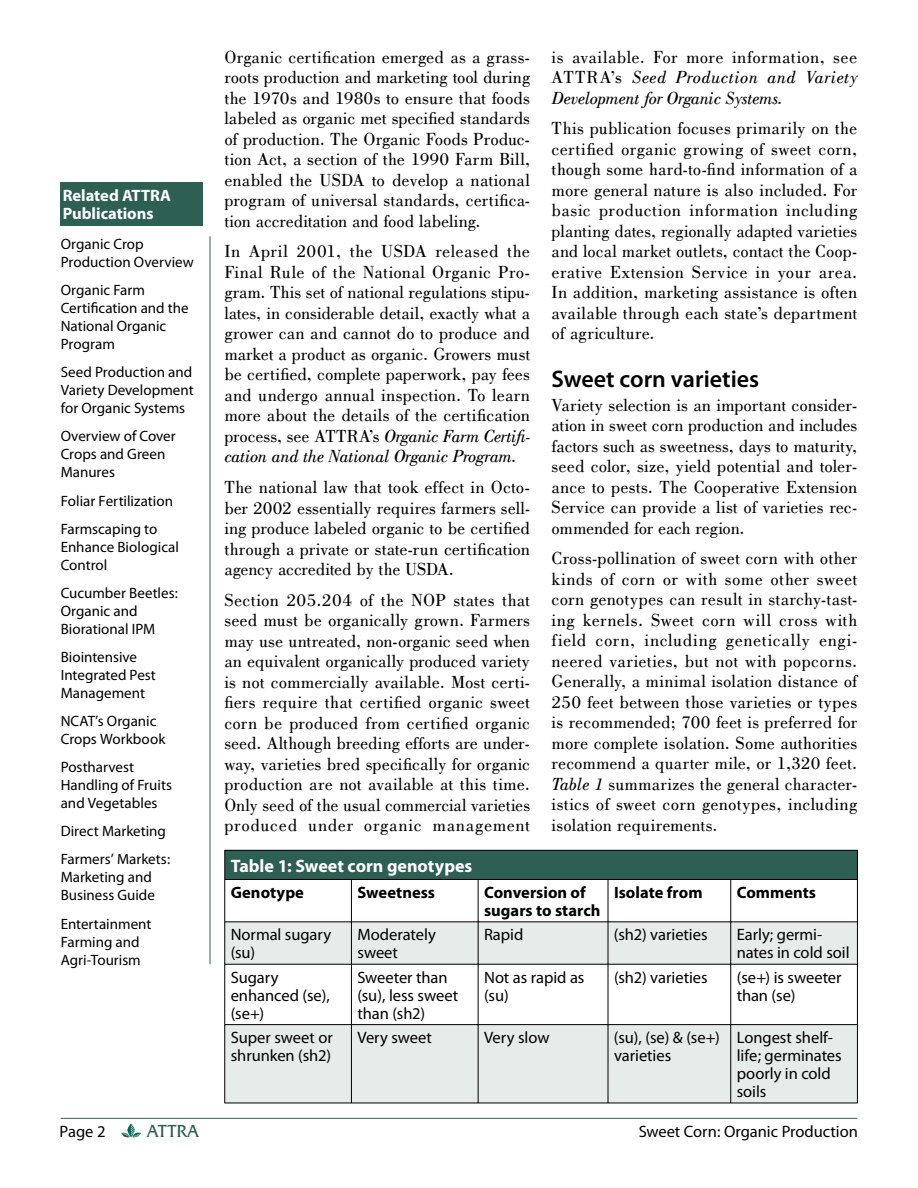
<style>
.page{position:relative;width:918px;height:1188px;background:#fff}
.page>*{position:absolute;margin:0;border:0;box-sizing:border-box;transform-origin:0 0}
.t1{font:600 24px "Myriad Pro";color:#000}
.t2{font:18px/20.5px "Bodoni";letter-spacing:.01em;color:#000;text-align:justify}
.t3{font:italic 18px/20.5px "Bodoni";letter-spacing:.005em;color:#000;text-align:justify}
.t4{font:700 18px "Myriad Pro";color:#fff}
.t5{font:18px "Friz Quadrata IT Cby BT";letter-spacing:-.01em;color:#2e5f53}
.t6{font:16.5px/18px "Myriad Pro";color:#000}
.t7{font:700 16.5px/18px "Myriad Pro";color:#000}
.t8{font:700 16.5px/18px "Myriad Pro";color:#fff}
.t9{font:15px/18px "Myriad Pro";color:#000}
.s1{font-style:italic}
.s2{font-style:normal}
</style>
<div class="page">
<hr style="left:61px;top:1118px;width:796px;height:1px;background:#2e5f53">
<svg style="left:121px;top:1123px;width:20px;height:15px"></svg>
<div style="left:225px;top:850px;width:632px;height:29px;background:#2e5f53"></div>
<svg style="left:225px;top:922px;width:632px;height:181px;fill:#e6ecea"></svg>
<hr style="left:224px;top:850px;width:127px;height:1px;background:#000">
<svg style="left:224px;top:851px;width:1px;height:28px"></svg>
<hr style="left:351px;top:850px;width:507px;height:1px;background:#000">
<svg style="left:857px;top:851px;width:1px;height:28px"></svg>
<hr style="left:224px;top:879px;width:127px;height:1px;background:#000">
<hr style="left:224px;top:880px;width:1px;height:41px;background:#000">
<hr style="left:351px;top:879px;width:127px;height:1px;background:#000">
<hr style="left:351px;top:880px;width:1px;height:41px;background:#000">
<hr style="left:478px;top:879px;width:130px;height:1px;background:#000">
<hr style="left:478px;top:880px;width:1px;height:41px;background:#000">
<hr style="left:608px;top:879px;width:123px;height:1px;background:#000">
<hr style="left:608px;top:880px;width:1px;height:41px;background:#000">
<hr style="left:731px;top:879px;width:127px;height:1px;background:#000">
<hr style="left:730px;top:880px;width:1px;height:41px;background:#000">
<hr style="left:857px;top:880px;width:1px;height:41px;background:#000">
<hr style="left:224px;top:921px;width:127px;height:1px;background:#000">
<hr style="left:224px;top:922px;width:1px;height:42px;background:#000">
<hr style="left:351px;top:921px;width:127px;height:1px;background:#000">
<hr style="left:351px;top:922px;width:1px;height:42px;background:#000">
<hr style="left:478px;top:921px;width:130px;height:1px;background:#000">
<hr style="left:478px;top:922px;width:1px;height:42px;background:#000">
<hr style="left:608px;top:921px;width:123px;height:1px;background:#000">
<hr style="left:608px;top:922px;width:1px;height:42px;background:#000">
<hr style="left:731px;top:921px;width:127px;height:1px;background:#000">
<hr style="left:730px;top:922px;width:1px;height:42px;background:#000">
<hr style="left:857px;top:922px;width:1px;height:42px;background:#000">
<hr style="left:224px;top:964px;width:127px;height:1px;background:#000">
<hr style="left:224px;top:965px;width:1px;height:59px;background:#000">
<hr style="left:351px;top:964px;width:127px;height:1px;background:#000">
<hr style="left:351px;top:965px;width:1px;height:59px;background:#000">
<hr style="left:478px;top:964px;width:130px;height:1px;background:#000">
<hr style="left:478px;top:965px;width:1px;height:59px;background:#000">
<hr style="left:608px;top:964px;width:123px;height:1px;background:#000">
<hr style="left:608px;top:965px;width:1px;height:59px;background:#000">
<hr style="left:731px;top:964px;width:127px;height:1px;background:#000">
<hr style="left:730px;top:965px;width:1px;height:59px;background:#000">
<hr style="left:857px;top:965px;width:1px;height:59px;background:#000">
<hr style="left:224px;top:1024px;width:127px;height:1px;background:#000">
<hr style="left:224px;top:1025px;width:1px;height:78px;background:#000">
<hr style="left:351px;top:1024px;width:127px;height:1px;background:#000">
<hr style="left:351px;top:1025px;width:1px;height:78px;background:#000">
<hr style="left:478px;top:1024px;width:130px;height:1px;background:#000">
<hr style="left:478px;top:1025px;width:1px;height:78px;background:#000">
<hr style="left:608px;top:1024px;width:123px;height:1px;background:#000">
<hr style="left:608px;top:1025px;width:1px;height:78px;background:#000">
<hr style="left:731px;top:1024px;width:127px;height:1px;background:#000">
<hr style="left:730px;top:1025px;width:1px;height:78px;background:#000">
<hr style="left:857px;top:1025px;width:1px;height:78px;background:#000">
<hr style="left:224px;top:1103px;width:634px;height:1px;background:#000">
<hr style="left:210px;top:236px;width:1px;height:728px;background:#2e5f53">
<div style="left:60px;top:182px;width:143px;height:43px;background:#2e5f53"></div>
<p class="t8" style="left:63px;top:188px;width:110px">Related ATTRA<br>Publications</p>
<p class="t9" style="left:61px;top:236px;width:134px">Organic Crop<br>Production Overview</p>
<p class="t9" style="left:61px;top:283px;width:130px">Organic Farm<br>Certification and the<br>National Organic<br>Program</p>
<p class="t9" style="left:61px;top:365px;width:134px;text-align:justify">Seed Production and Variety Development for Organic Systems</p>
<p class="t9" style="left:61px;top:429px;width:117px">Overview of Cover<br>Crops and Green<br>Manures</p>
<p class="t9" style="left:61px;top:488px;width:114px;line-height:28.2px">Foliar Fertilization<br>Farmscaping to</p>
<p class="t9" style="left:61px;top:539px;width:120px">Enhance Biological<br>Control</p>
<p class="t9" style="left:61px;top:585px;width:119px">Cucumber Beetles:<br>Organic and<br>Biorational IPM</p>
<p class="t9" style="left:61px;top:649px;width:97px">Biointensive<br>Integrated Pest<br>Management</p>
<p class="t9" style="left:61px;top:714px;width:106px">NCAT’s Organic<br>Crops Workbook</p>
<p class="t9" style="left:61px;top:760px;width:113px">Postharvest<br>Handling of Fruits and Vegetables</p>
<p class="t9" style="left:61px;top:819px;width:111px;line-height:28.2px">Direct Marketing<br>Farmers’ Markets:</p>
<p class="t9" style="left:61px;top:870px;width:96px">Marketing and<br>Business Guide</p>
<p class="t9" style="left:61px;top:916px;width:92px">Entertainment<br>Farming and<br>Agri-Tourism</p>
<p class="t2" style="left:224px;top:47px;width:307px">Organic certification emerged as a grass&shy;roots production and marketing tool during the 1970s and 1980s to ensure that foods labeled as organic met specified standards of production. The Organic Foods Produc&shy;tion Act, a section of the 1990 Farm Bill, enabled the USDA to develop a national program of universal standards, certifica&shy;tion accreditation and food labeling.</p>
<p class="t2" style="left:224px;top:241px;width:307px">In April 2001, the USDA released the Final Rule of the National Organic Pro&shy;gram. This set of national regulations stipu&shy;lates, in considerable detail, exactly what a grower can and cannot do to produce and market a product as organic. Growers must be certified, complete paperwork, pay fees and undergo annual inspection. To learn more about the details of the certification process, see ATTRA’s <span class="s1">Organic Farm Certifi&shy;cation and the National Organic Program.</span></p>
<p class="t2" style="left:224px;top:477px;width:307px">The national law that took effect in Octo&shy;ber 2002 essentially requires farmers sell&shy;ing produce labeled organic to be certified through a private or state-run certification agency accredited by the USDA.</p>
<p class="t2" style="left:224px;top:590px;width:307px">Section 205.204 of the NOP states that seed must be organically grown. Farmers may use untreated, non-organic seed when an equivalent organically produced variety is not commercially available. Most certi&shy;fiers require that certified organic sweet corn be produced from certified organic seed. Although breeding efforts are under&shy;way, varieties bred specifically for organic production are not available at this time.<br>Only seed of the usual commercial varieties produced under organic management</p>
<p class="t3" style="left:552px;top:47px;width:307px"><span class="s2">is available. For more information, see ATTRA’s</span> Seed Production and Variety Development for Organic Systems.</p>
<p class="t2" style="left:552px;top:118px;width:307px">This publication focuses primarily on the certified organic growing of sweet corn, though some hard-to-find information of a more general nature is also included. For basic production information including planting dates, regionally adapted varieties and local market outlets, contact the Coop&shy;erative Extension Service in your area.<br>In addition, marketing assistance is often available through each state’s department of agriculture.</p>
<h1 class="t1" style="left:552px;top:370px;width:209px">Sweet corn varieties</h1>
<p class="t2" style="left:552px;top:395px;width:307px">Variety selection is an important consider&shy;ation in sweet corn production and includes factors such as sweetness, days to maturity, seed color, size, yield potential and toler&shy;ance to pests. The Cooperative Extension Service can provide a list of varieties rec&shy;ommended for each region.</p>
<p class="t2" style="left:552px;top:548px;width:307px">Cross-pollination of sweet corn with other kinds of corn or with some other sweet corn genotypes can result in starchy-tast&shy;ing kernels. Sweet corn will cross with field corn, including genetically engi&shy;neered varieties, but not with popcorns.<br>Generally, a minimal isolation distance of 250 feet between those varieties or types is recommended; 700 feet is preferred for more complete isolation. Some authorities recommend a quarter mile, or 1,320 feet.<br><span class="s1">Table 1</span> summarizes the general character&shy;istics of sweet corn genotypes, including isolation requirements.</p>
<p class="t4" style="left:231px;top:859px;width:243px">Table 1: Sweet corn genotypes</p>
<p class="t7" style="left:231px;top:885px;width:75px">Genotype</p>
<p class="t7" style="left:357px;top:885px;width:79px">Sweetness</p>
<p class="t7" style="left:484px;top:885px;width:118px">Conversion of sugars to starch</p>
<p class="t7" style="left:614px;top:885px;width:90px">Isolate from</p>
<p class="t7" style="left:737px;top:885px;width:81px">Comments</p>
<p class="t6" style="left:231px;top:927px;width:102px">Normal sugary (su)</p>
<p class="t6" style="left:357px;top:927px;width:80px">Moderately sweet</p>
<p class="t6" style="left:484px;top:927px;width:41px">Rapid</p>
<p class="t6" style="left:614px;top:927px;width:95px">(sh2) varieties</p>
<p class="t6" style="left:737px;top:927px;width:114px">Early; germi&shy;nates in cold soil</p>
<p class="t6" style="left:231px;top:970px;width:101px">Sugary enhanced (se), (se+)</p>
<p class="t6" style="left:357px;top:970px;width:102px">Sweeter than (su), less sweet than (sh2)</p>
<p class="t6" style="left:484px;top:970px;width:102px">Not as rapid as (su)</p>
<p class="t6" style="left:614px;top:970px;width:95px">(sh2) varieties</p>
<p class="t6" style="left:737px;top:970px;width:106px">(se+) is sweeter than (se)</p>
<p class="t6" style="left:231px;top:1030px;width:104px">Super sweet or shrunken (sh2)</p>
<p class="t6" style="left:357px;top:1030px;width:76px">Very sweet</p>
<p class="t6" style="left:484px;top:1030px;width:67px">Very slow</p>
<p class="t6" style="left:614px;top:1030px;width:107px">(su), (se) &amp; (se+) varieties</p>
<p class="t6" style="left:737px;top:1030px;width:107px">Longest shelf&shy;life; germinates poorly in cold soils</p>
<p class="t6" style="left:60px;top:1124px;width:47px">Page 2</p>
<p class="t5" style="left:147px;top:1120px;width:53px">ATTRA</p>
<p class="t6" style="left:639px;top:1124px;width:221px">Sweet Corn: Organic Production</p>
</div>
